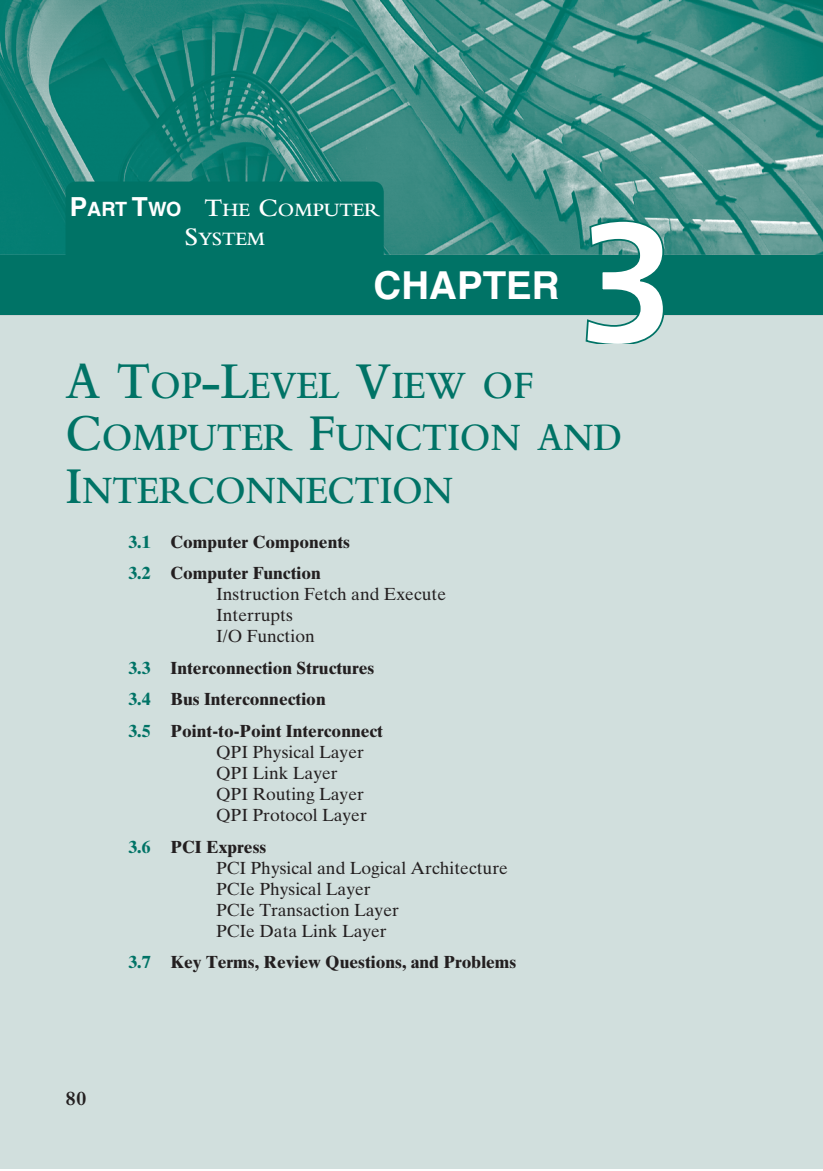
<style>
.page{position:relative;width:823px;height:1171px;background:#fff}
.page>*{position:absolute;margin:0;border:0;box-sizing:border-box;transform-origin:0 0}
.t1{font:600 40.43px/52.5px "Bembo Std";color:#007366;scale:.91 1}
.t2{font:700 38.5px "Helvetica LT Com";color:#fff}
.t3{font:700 21px "Bembo Std";color:#231f20}
.t4{font:600 19.6px/29.8px "Bembo Std";color:#fff;text-align:center}
.t5{font:17.5px/21px "Times Ten LT Std";color:#231f20}
.t6{font:700 17.5px/31.5px "Times Ten LT Std";color:#231f20}
.s1{font-family:"Helvetica LT Com";font-weight:700;font-size:26.25px}
.s2{font-family:"Helvetica LT Com";font-weight:700}
.s3{font-size:26.25px}
.s4{font-size:53.9px}
.s5{color:#007366}
.s6{font-weight:700;color:#007366}
.s7{font-weight:700}
</style>
<div class="page">
<img style="left:0;top:0;width:823px;height:255px">
<div style="left:0;top:314px;width:823px;height:854px;background:#d1dfdd"></div>
<hr style="left:0;top:314px;width:823px;height:1px;background:#bcbdc0">
<div style="left:66px;top:181px;width:318px;height:86px;background:#007366;border-radius:10px"></div>
<div style="left:0;top:255px;width:823px;height:59px;background:#007366"></div>
<svg style="left:585px;top:220px;width:79px;height:123px"></svg>
<p class="t4" style="left:70px;top:195px;width:312px"><span class="s1">P</span><span class="s2">ART</span> <span class="s1">T</span><span class="s2">WO</span> <span class="s3">T</span>HE <span class="s3">C</span>OMPUTER<br><span class="s3">S</span>YSTEM</p>
<p class="t2" style="left:374px;top:261px;width:188px">CHAPTER</p>
<p class="t1" style="left:66px;top:359px;width:613px"><span class="s4">A T</span>OP<span class="s4">-L</span>EVEL <span class="s4">V</span>IEW OF<br><span class="s4">C</span>OMPUTER <span class="s4">F</span>UNCTION AND<br><span class="s4">I</span>NTERC ONNECTION</p>
<p class="t6" style="left:129px;top:526px;width:223px"><span class="s5">3.1</span> Computer Components<br><span class="s5">3.2</span> Computer Function</p>
<p class="t5" style="left:216px;top:584px;width:231px">Instruction Fetch and Execute<br>Interrupts<br>I/O Function</p>
<p class="t6" style="left:129px;top:652px;width:256px"><span class="s5">3.3</span> Interconnection Structures<br><span class="s5">3.4</span> Bus Interconnection<br><span class="s5">3.5</span> Point-to-Point Interconnect</p>
<p class="t5" style="left:216px;top:741px;width:152px">QPI Physical Layer<br>QPI Link Layer<br>QPI Routing Layer<br>QPI Protocol Layer</p>
<p class="t5" style="left:216px;top:836px;width:293px;text-indent:-88px"><span class="s6">3.6</span> <span class="s7">PCI Express<br></span>PCI Physical and Logical Architecture<br>PCIe Physical Layer<br>PCIe Transaction Layer<br>PCIe Data Link Layer</p>
<p class="t6" style="left:129px;top:946px;width:389px"><span class="s5">3.7</span> Key Terms, Review Questions, and Problems</p>
<p class="t3" style="left:66px;top:1086px;width:22px">80</p>
</div>
